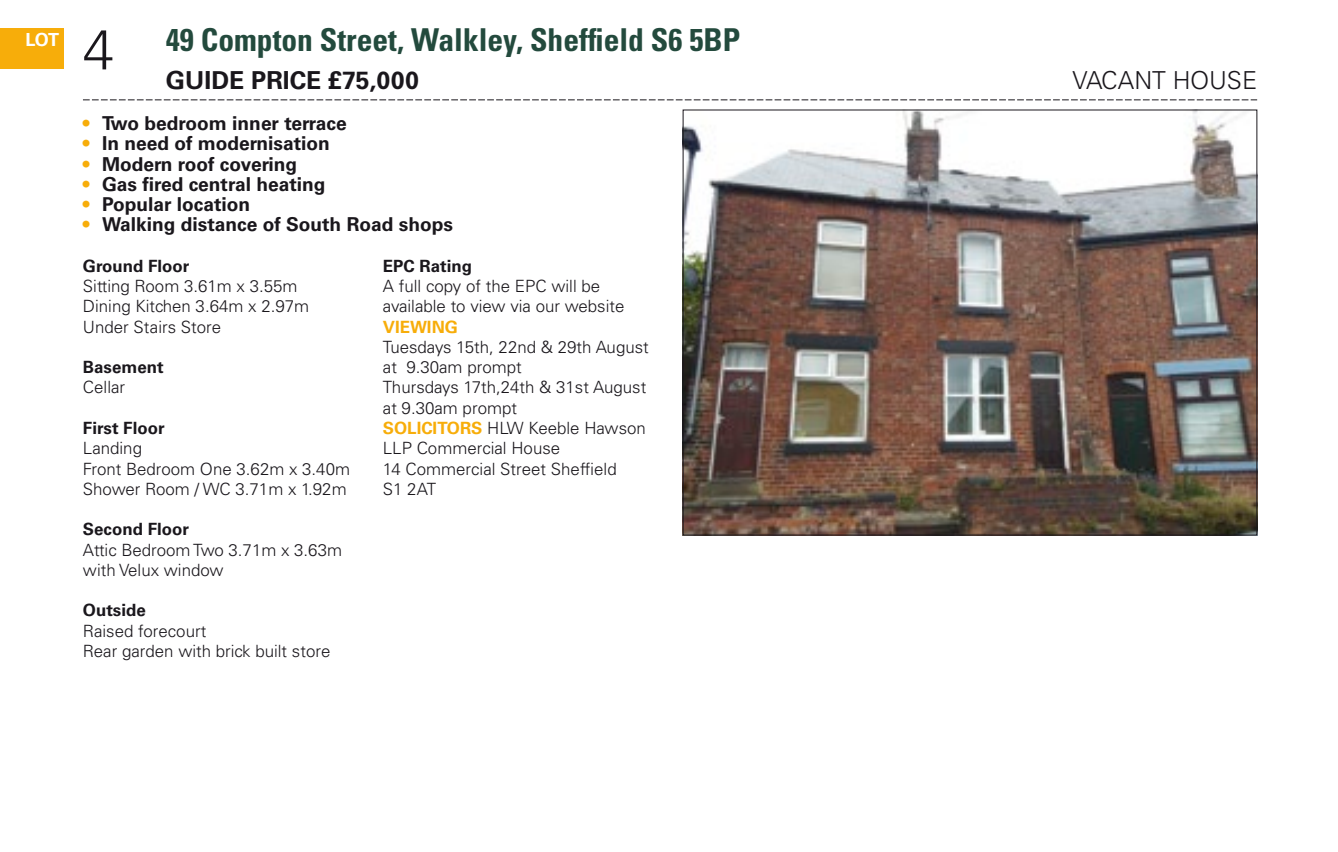
<style>
.page{position:relative;width:1338px;height:852px;background:#fff}
.page>*{position:absolute;margin:0;border:0;box-sizing:border-box;transform-origin:0 0}
.t1{font:700 condensed 31.5px "Univers LT Std";color:#234a3d}
.t2{font:700 24.75px "Univers LT Std";color:#1a171c}
.t3{font:300 24.75px "Univers LT Std";color:#1a171c}
.t4{font:700 19.12px "Univers LT Std";color:#1a171c}
.t5{font:700 18px "Univers LT Std";color:#fff}
.t6{font:300 16.88px/20.2px "Univers LT Std";color:#1a171c}
.t7{font:700 16.88px "Univers LT Std";color:#1a171c}
.t8{font:700 16.88px "Univers LT Std";color:#f7ad0a}
.s1{font-weight:300;font-stretch:normal;font-size:56.25px;color:#1a171c}
.s2{color:#f7ad0a}
.s3{font-weight:700;color:#f7ad0a}
</style>
<div class="page">
<svg style="left:83px;top:99px;width:1173px;height:1px"></svg>
<div style="left:0;top:29px;width:64px;height:40px;background:#f7ad0a"></div>
<img style="left:684px;top:112px;width:570px;height:421px">
<p class="t5" style="left:26px;top:30px;width:35px">LOT</p>
<h1 class="t1" style="left:83px;top:21px;width:658px"><span class="s1">4</span> 49 Compton Street, Walkley, Sheffield S6 5BP</h1>
<h2 class="t2" style="left:166px;top:66px;width:254px">GUIDE PRICE £75,000</h2>
<h2 class="t3" style="left:1072px;top:66px;width:186px">VACANT HOUSE</h2>
<p class="t4" style="left:83px;top:112px;width:265px"><span class="s2">•</span> Two bedroom inner terrace</p>
<p class="t4" style="left:83px;top:132px;width:248px"><span class="s2">•</span> In need of modernisation</p>
<p class="t4" style="left:83px;top:152px;width:215px"><span class="s2">•</span> Modern roof covering</p>
<p class="t4" style="left:83px;top:173px;width:244px"><span class="s2">•</span> Gas fired central heating</p>
<p class="t4" style="left:83px;top:193px;width:169px"><span class="s2">•</span> Popular location</p>
<p class="t4" style="left:83px;top:213px;width:371px"><span class="s2">•</span> Walking distance of South Road shops</p>
<p class="t7" style="left:83px;top:256px;width:108px">Ground Floor</p>
<p class="t6" style="left:83px;top:276px;width:228px">Sitting Room 3.61m x 3.55m<br>Dining Kitchen 3.64m x 2.97m<br>Under Stairs Store</p>
<p class="t7" style="left:83px;top:357px;width:82px">Basement</p>
<p class="t6" style="left:83px;top:377px;width:44px">Cellar</p>
<p class="t7" style="left:83px;top:418px;width:83px">First Floor</p>
<p class="t6" style="left:83px;top:438px;width:268px">Landing<br>Front Bedroom One 3.62m x 3.40m<br>Shower Room / WC 3.71m x 1.92m</p>
<p class="t7" style="left:83px;top:519px;width:107px">Second Floor</p>
<p class="t6" style="left:83px;top:539px;width:260px">Attic Bedroom Two 3.71m x 3.63m with Velux window</p>
<p class="t7" style="left:83px;top:600px;width:64px">Outside</p>
<p class="t6" style="left:83px;top:620px;width:249px">Raised forecourt<br>Rear garden with brick built store</p>
<p class="t7" style="left:383px;top:256px;width:91px">EPC Rating</p>
<p class="t6" style="left:383px;top:276px;width:243px">A full copy of the EPC will be available to view via our website</p>
<p class="t8" style="left:383px;top:317px;width:77px">VIEWING</p>
<p class="t6" style="left:383px;top:337px;width:267px">Tuesdays 15th, 22nd &amp; 29th August at 9.30am prompt<br>Thursdays 17th,24th &amp; 31st August at 9.30am prompt<br><span class="s3">SOLICITORS</span> HLW Keeble Hawson<br>LLP Commercial House<br>14 Commercial Street Sheffield<br>S1 2AT</p>
</div>
